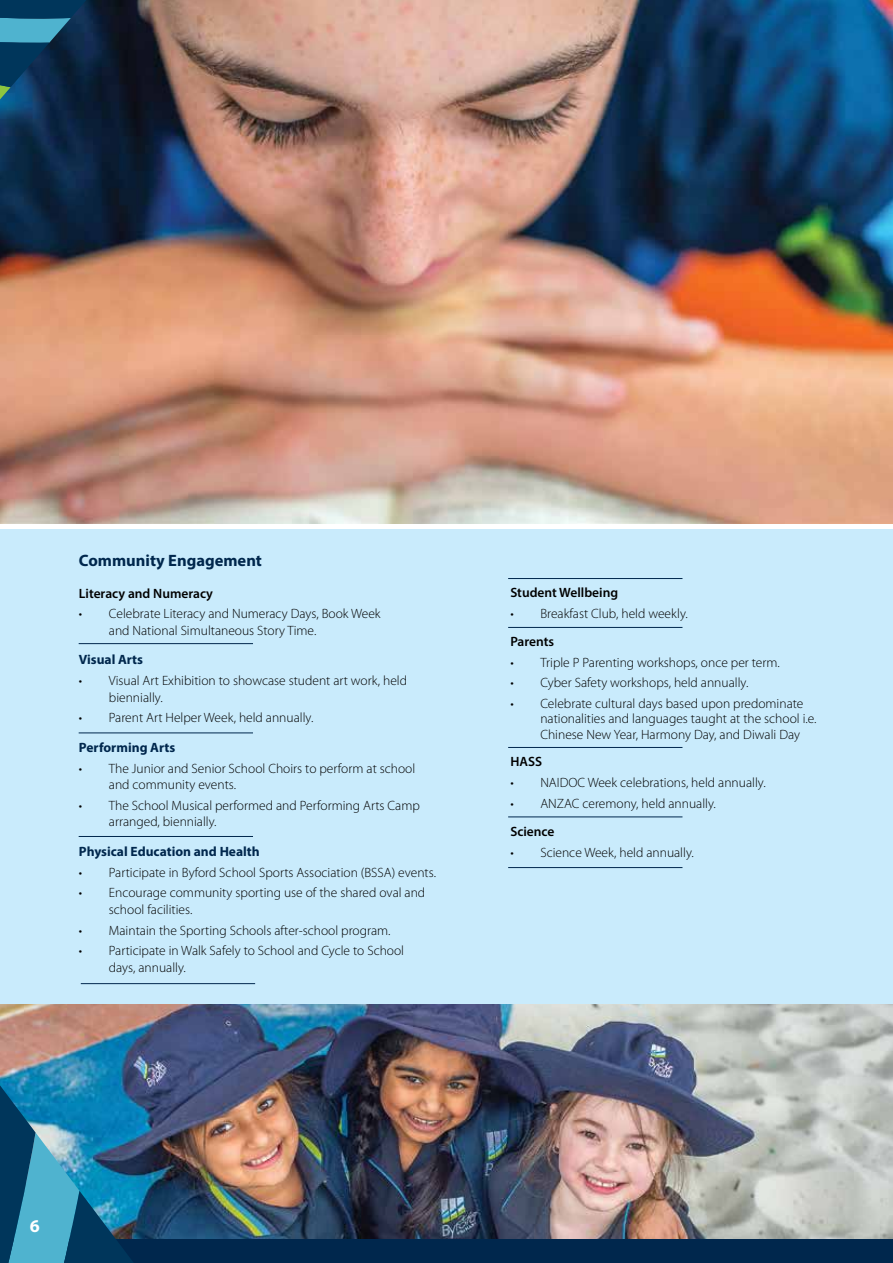
<style>
.page{position:relative;width:893px;height:1263px;background:#fff}
.page>*{position:absolute;margin:0;border:0;box-sizing:border-box;transform-origin:0 0}
.t1{font:700 18px "Myriad Pro";color:#fff}
.t2{font:700 16.5px "Myriad Pro";color:#00274d}
.t3{font:300 13.5px/16.5px "Myriad Pro";color:#000}
.t4{font:600 13.5px "Myriad Pro";color:#000}
.t5{font:700 13.5px "Myriad Pro";color:#00274d}
</style>
<div class="page">
<img style="left:0;top:1003px;width:893px;height:236px">
<div style="left:0;top:529px;width:893px;height:474px;background:#c9ebfc"></div>
<div style="left:0;top:1239px;width:893px;height:24px;background:#00274d"></div>
<img style="left:0;top:0;width:893px;height:523px">
<img style="left:0;top:1054px;width:159px;height:209px">
<svg style="left:0;top:0;width:99px;height:114px"></svg>
<hr style="left:79px;top:643px;width:174px;height:1px;background:#00274d">
<hr style="left:79px;top:733px;width:174px;height:1px;background:#00274d">
<hr style="left:79px;top:836px;width:174px;height:1px;background:#00274d">
<hr style="left:508px;top:578px;width:174px;height:1px;background:#00274d">
<hr style="left:81px;top:983px;width:174px;height:1px;background:#00274d">
<hr style="left:508px;top:627px;width:174px;height:1px;background:#00274d">
<hr style="left:508px;top:747px;width:174px;height:1px;background:#00274d">
<hr style="left:508px;top:817px;width:174px;height:1px;background:#00274d">
<hr style="left:508px;top:867px;width:174px;height:1px;background:#00274d">
<p class="t2" style="left:79px;top:550px;width:185px">Community Engagement</p>
<p class="t4" style="left:79px;top:585px;width:136px">Literacy and Numeracy</p>
<p class="t3" style="left:109px;top:606px;width:273px;text-indent:-30px">• Celebrate Literacy and Numeracy Days, Book Week and National Simultaneous Story Time.</p>
<p class="t5" style="left:79px;top:651px;width:66px">Visual Arts</p>
<p class="t3" style="left:109px;top:673px;width:300px;text-indent:-30px">• Visual Art Exhibition to showcase student art work, held biennially.</p>
<p class="t3" style="left:79px;top:710px;width:236px">• Parent Art Helper Week, held annually.</p>
<p class="t5" style="left:79px;top:739px;width:98px">Performing Arts</p>
<p class="t3" style="left:109px;top:760px;width:308px;text-indent:-30px">• The Junior and Senior School Choirs to perform at school and community events.</p>
<p class="t3" style="left:109px;top:797px;width:312px;text-indent:-30px">• The School Musical performed and Performing Arts Camp arranged, biennially.</p>
<p class="t5" style="left:79px;top:843px;width:182px">Physical Education and Health</p>
<p class="t3" style="left:79px;top:864px;width:359px">• Participate in Byford School Sports Association (BSSA) events.</p>
<p class="t3" style="left:109px;top:885px;width:318px;text-indent:-30px">• Encourage community sporting use of the shared oval and school facilities.</p>
<p class="t3" style="left:79px;top:922px;width:313px">• Maintain the Sporting Schools after-school program.</p>
<p class="t3" style="left:109px;top:943px;width:297px;text-indent:-30px">• Participate in Walk Safely to School and Cycle to School days, annually.</p>
<p class="t4" style="left:510px;top:584px;width:109px">Student Wellbeing</p>
<p class="t3" style="left:510px;top:605px;width:179px">• Breakfast Club, held weekly.</p>
<p class="t4" style="left:510px;top:633px;width:45px">Parents</p>
<p class="t3" style="left:510px;top:654px;width:271px">• Triple P Parenting workshops, once per term.</p>
<p class="t3" style="left:510px;top:675px;width:240px">• Cyber Safety workshops, held annually.</p>
<p class="t3" style="left:540px;top:696px;width:278px;line-height:14.7px;text-indent:-30px">• Celebrate cultural days based upon predominate nationalities and languages taught at the school i.e.</p>
<p class="t3" style="left:540px;top:727px;width:261px">Chinese New Year, Harmony Day, and Diwali Day</p>
<p class="t4" style="left:510px;top:753px;width:33px">HASS</p>
<p class="t3" style="left:510px;top:774px;width:257px">• NAIDOC Week celebrations, held annually.</p>
<p class="t3" style="left:510px;top:795px;width:207px">• ANZAC ceremony, held annually.</p>
<p class="t4" style="left:510px;top:823px;width:46px">Science</p>
<p class="t3" style="left:510px;top:844px;width:185px">• Science Week, held annually.</p>
<h1 class="t1" style="left:30px;top:1214px;width:11px">6</h1>
</div>
